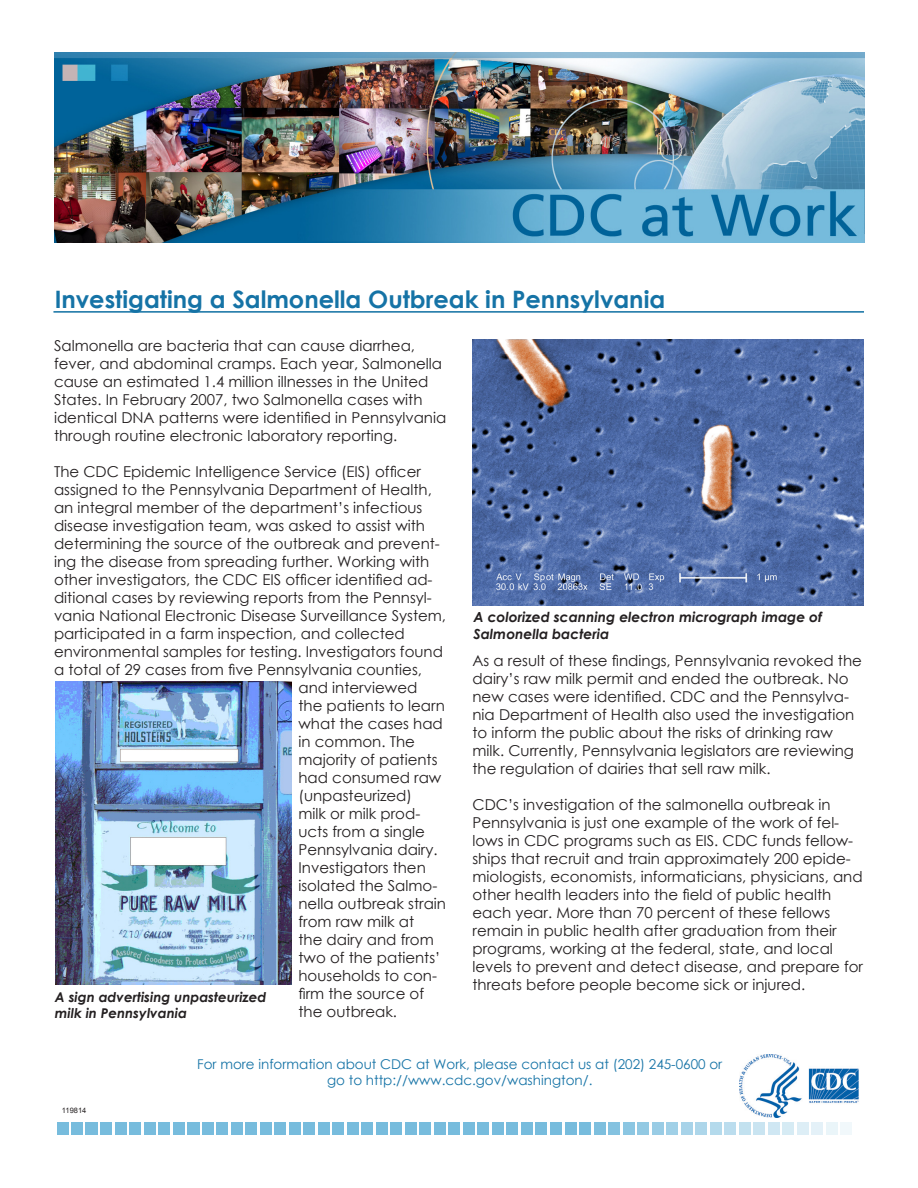
<style>
.page{position:relative;width:918px;height:1188px;background:#fff}
.page>*{position:absolute;margin:0;border:0;box-sizing:border-box;transform-origin:0 0}
.t1{font:700 24px "Century Gothic";color:#1573a6}
.t2{font:15px/18px "Century Gothic";color:#231f20}
.t3{font:italic 700 13.95px/16.6px "Century Gothic";color:#231f20}
.t4{font:13.5px "Century Gothic";color:#1573a6}
.t5{font:italic 700 13.5px/16.2px "Century Gothic";color:#231f20}
.t6{font:7.5px "Arial";color:#231f20}
</style>
<div class="page">
<div style="left:57px;top:1122px;width:12px;height:13px;background:#77bcdd"></div>
<div style="left:71px;top:1122px;width:12px;height:13px;background:#77bcdd"></div>
<div style="left:86px;top:1122px;width:12px;height:13px;background:#77bcdd"></div>
<div style="left:100px;top:1122px;width:12px;height:13px;background:#77bcdd"></div>
<div style="left:115px;top:1122px;width:12px;height:13px;background:#77bcdd"></div>
<div style="left:129px;top:1122px;width:12px;height:13px;background:#77bcdd"></div>
<div style="left:144px;top:1122px;width:12px;height:13px;background:#77bcdd"></div>
<div style="left:158px;top:1122px;width:12px;height:13px;background:#77bcdd"></div>
<div style="left:173px;top:1122px;width:12px;height:13px;background:#77bcdd"></div>
<div style="left:187px;top:1122px;width:12px;height:13px;background:#77bcdd"></div>
<div style="left:202px;top:1122px;width:12px;height:13px;background:#77bcdd"></div>
<div style="left:216px;top:1122px;width:12px;height:13px;background:#77bcdd"></div>
<div style="left:231px;top:1122px;width:12px;height:13px;background:#77bcdd"></div>
<div style="left:245px;top:1122px;width:12px;height:13px;background:#77bcdd"></div>
<div style="left:260px;top:1122px;width:12px;height:13px;background:#77bcdd"></div>
<div style="left:274px;top:1122px;width:12px;height:13px;background:#77bcdd"></div>
<div style="left:289px;top:1122px;width:12px;height:13px;background:#77bcdd"></div>
<div style="left:303px;top:1122px;width:12px;height:13px;background:#77bcdd"></div>
<div style="left:318px;top:1122px;width:12px;height:13px;background:#77bcdd"></div>
<div style="left:332px;top:1122px;width:12px;height:13px;background:#77bcdd"></div>
<div style="left:347px;top:1122px;width:12px;height:13px;background:#77bcdd"></div>
<div style="left:361px;top:1122px;width:12px;height:13px;background:#77bcdd"></div>
<div style="left:376px;top:1122px;width:12px;height:13px;background:#77bcdd"></div>
<div style="left:390px;top:1122px;width:12px;height:13px;background:#77bcdd"></div>
<div style="left:405px;top:1122px;width:12px;height:13px;background:#77bcdd"></div>
<div style="left:419px;top:1122px;width:12px;height:13px;background:#77bcdd"></div>
<div style="left:434px;top:1122px;width:12px;height:13px;background:#77bcdd"></div>
<div style="left:448px;top:1122px;width:12px;height:13px;background:#77bcdd"></div>
<div style="left:463px;top:1122px;width:12px;height:13px;background:#77bcdd"></div>
<div style="left:477px;top:1122px;width:12px;height:13px;background:#77bcdd"></div>
<div style="left:492px;top:1122px;width:12px;height:13px;background:#77bcdd"></div>
<div style="left:506px;top:1122px;width:12px;height:13px;background:#77bcdd"></div>
<div style="left:521px;top:1122px;width:12px;height:13px;background:#77bcdd"></div>
<div style="left:535px;top:1122px;width:12px;height:13px;background:#77bcdd"></div>
<div style="left:550px;top:1122px;width:12px;height:13px;background:#77bcdd"></div>
<div style="left:565px;top:1122px;width:12px;height:13px;background:#77bcdd"></div>
<div style="left:579px;top:1122px;width:12px;height:13px;background:#77bcdd"></div>
<div style="left:594px;top:1122px;width:12px;height:13px;background:#77bcdd"></div>
<div style="left:608px;top:1122px;width:12px;height:13px;background:#84c2e0"></div>
<div style="left:623px;top:1122px;width:12px;height:13px;background:#8bc6e2"></div>
<div style="left:637px;top:1122px;width:12px;height:13px;background:#92c9e3"></div>
<div style="left:652px;top:1122px;width:12px;height:13px;background:#99cce5"></div>
<div style="left:666px;top:1122px;width:12px;height:13px;background:#a0d0e7"></div>
<div style="left:681px;top:1122px;width:12px;height:13px;background:#a7d3e9"></div>
<div style="left:695px;top:1122px;width:12px;height:13px;background:#add6ea"></div>
<div style="left:710px;top:1122px;width:12px;height:13px;background:#b4daec"></div>
<div style="left:724px;top:1122px;width:12px;height:13px;background:#bde"></div>
<div style="left:739px;top:1122px;width:12px;height:13px;background:#c2e1ef"></div>
<div style="left:753px;top:1122px;width:12px;height:13px;background:#c9e4f1"></div>
<div style="left:768px;top:1122px;width:12px;height:13px;background:#cfe7f3"></div>
<div style="left:782px;top:1122px;width:12px;height:13px;background:#d6ebf4"></div>
<div style="left:797px;top:1122px;width:12px;height:13px;background:#ddeef6"></div>
<div style="left:811px;top:1122px;width:12px;height:13px;background:#e4f1f8"></div>
<div style="left:826px;top:1122px;width:12px;height:13px;background:#eaf5f9"></div>
<div style="left:840px;top:1122px;width:12px;height:13px;background:#f1f8fb"></div>
<hr style="left:53px;top:311px;width:811px;height:2px;background:#0f6fa2">
<img style="left:54px;top:52px;width:810px;height:190px">
<img style="left:55px;top:681px;width:237px;height:303px">
<img style="left:472px;top:340px;width:392px;height:266px">
<img style="left:740px;top:1055px;width:119px;height:62px">
<p class="t1" style="left:55px;top:281px;width:612px">Investigating a Salmonella Outbreak in Pennsylvania</p>
<p class="t2" style="left:54px;top:336px;width:394px">Salmonella are bacteria that can cause diarrhea, fever, and abdominal cramps. Each year, Salmonella cause an estimated 1.4 million illnesses in the United States. In February 2007, two Salmonella cases with identical DNA patterns were identified in Pennsylvania through routine electronic laboratory reporting.</p>
<p class="t2" style="left:54px;top:462px;width:368px">The CDC Epidemic Intelligence Service (EIS) officer</p>
<p class="t2" style="left:54px;top:480px;width:379px">assigned to the Pennsylvania Department of Health,</p>
<p class="t2" style="left:54px;top:498px;width:370px">an integral member of the department’s infectious</p>
<p class="t2" style="left:54px;top:516px;width:373px">disease investigation team, was asked to assist with</p>
<p class="t2" style="left:54px;top:534px;width:387px">determining the source of the outbreak and prevent-</p>
<p class="t2" style="left:54px;top:552px;width:377px">ing the disease from spreading further. Working with</p>
<p class="t2" style="left:54px;top:570px;width:380px">other investigators, the CDC EIS officer identified ad-</p>
<p class="t2" style="left:54px;top:588px;width:379px">ditional cases by reviewing reports from the Pennsyl-</p>
<p class="t2" style="left:54px;top:606px;width:394px">vania National Electronic Disease Surveillance System,</p>
<p class="t2" style="left:54px;top:624px;width:352px">participated in a farm inspection, and collected</p>
<p class="t2" style="left:54px;top:642px;width:391px">environmental samples for testing. Investigators found</p>
<p class="t2" style="left:54px;top:660px;width:370px">a total of 29 cases from five Pennsylvania counties,</p>
<p class="t2" style="left:298px;top:678px;width:120px">and interviewed</p>
<p class="t2" style="left:298px;top:696px;width:148px">the patients to learn</p>
<p class="t2" style="left:298px;top:714px;width:146px">what the cases had</p>
<p class="t2" style="left:298px;top:732px;width:118px">in common. The</p>
<p class="t2" style="left:298px;top:750px;width:141px">majority of patients</p>
<p class="t2" style="left:298px;top:768px;width:144px">had consumed raw</p>
<p class="t2" style="left:298px;top:786px;width:115px">(unpasteurized)</p>
<p class="t2" style="left:298px;top:804px;width:123px">milk or milk prod-</p>
<p class="t2" style="left:298px;top:822px;width:128px">ucts from a single</p>
<p class="t2" style="left:298px;top:840px;width:141px">Pennsylvania dairy.</p>
<p class="t2" style="left:298px;top:858px;width:129px">Investigators then</p>
<p class="t2" style="left:298px;top:876px;width:140px">isolated the Salmo-</p>
<p class="t2" style="left:298px;top:894px;width:149px">nella outbreak strain</p>
<p class="t2" style="left:298px;top:912px;width:117px">from raw milk at</p>
<p class="t2" style="left:298px;top:930px;width:137px">the dairy and from</p>
<p class="t2" style="left:298px;top:948px;width:143px">two of the patients’</p>
<p class="t2" style="left:298px;top:966px;width:140px">households to con-</p>
<p class="t2" style="left:298px;top:984px;width:127px">firm the source of</p>
<p class="t2" style="left:298px;top:1002px;width:100px">the outbreak.</p>
<p class="t3" style="left:474px;top:608px;width:350px">A colorized scanning electron micrograph image of<br>Salmonella bacteria</p>
<p class="t2" style="left:472px;top:651px;width:391px">As a result of these findings, Pennsylvania revoked the dairy’s raw milk permit and ended the outbreak. No new cases were identified. CDC and the Pennsylva&shy;nia Department of Health also used the investigation to inform the public about the risks of drinking raw milk. Currently, Pennsylvania legislators are reviewing the regulation of dairies that sell raw milk.</p>
<p class="t2" style="left:472px;top:795px;width:392px">CDC’s investigation of the salmonella outbreak in Pennsylvania is just one example of the work of fel&shy;lows in CDC programs such as EIS. CDC funds fellow&shy;ships that recruit and train approximately 200 epide&shy;miologists, economists, informaticians, physicians, and other health leaders into the field of public health each year. More than 70 percent of these fellows remain in public health after graduation from their programs, working at the federal, state, and local levels to prevent and detect disease, and prepare for threats before people become sick or injured.</p>
<p class="t5" style="left:55px;top:989px;width:213px">A sign advertising unpasteurized milk in Pennsylvania</p>
<p class="t6" style="left:62px;top:1105px;width:26px">119814</p>
<p class="t4" style="left:197px;top:1055px;width:527px">For more information about CDC at Work, please contact us at (202) 245-0600 or</p>
<p class="t4" style="left:327px;top:1071px;width:267px">go to http://www.cdc.gov/washington/.</p>
</div>
